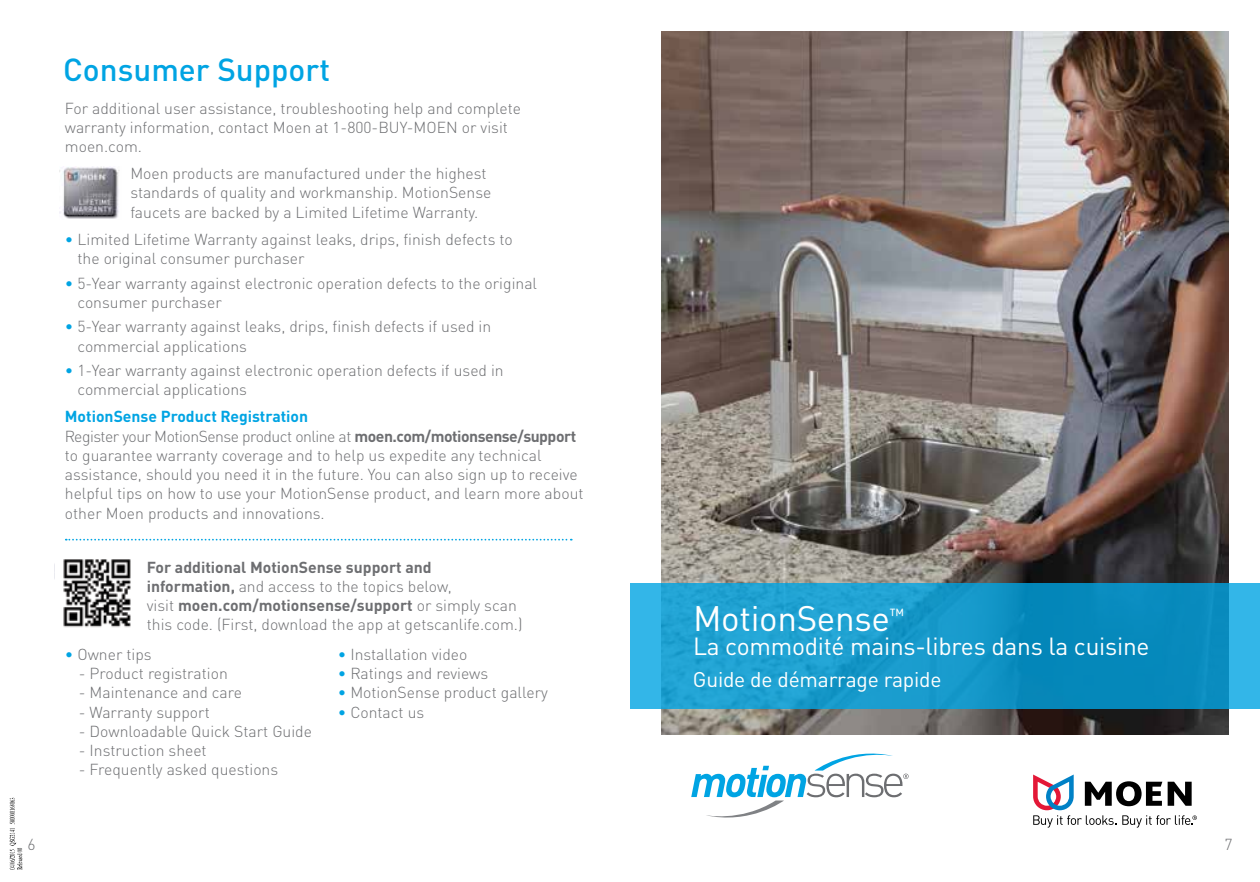
<style>
.page{position:relative;width:1260px;height:882px;background:#fff}
.page>*{position:absolute;margin:0;border:0;box-sizing:border-box;transform-origin:0 0}
.t1{font:35px "DINOT";letter-spacing:-.01em;color:#fff}
.t2{font:500 31.5px "DINOT";color:#00a4e3}
.t3{font:24.5px "DINOT";letter-spacing:-.01em;color:#fff}
.t4{font:21px "DINOT";letter-spacing:-.01em;color:#fff}
.t5{font:300 15.75px/19.2px "DINOT";color:#6d6e71}
.s1{color:#00a4e3}
.s2{font-weight:700;color:#00a4e3}
.s3{font-weight:700}
</style>
<div class="page">
<img style="left:662px;top:32px;width:566px;height:703px">
<img style="left:59px;top:166px;width:61px;height:53px">
<svg style="left:66px;top:539px;width:506px;height:2px"></svg>
<img style="left:54px;top:559px;width:77px;height:69px">
<svg style="left:630px;top:583px;width:630px;height:126px;background:#1699ca"></svg>
<svg style="left:1033px;top:775px;width:164px;height:53px"></svg>
<svg style="left:691px;top:754px;width:218px;height:64px"></svg>
<svg style="left:10px;top:798px;width:12px;height:72px"></svg>
<p class="t5" style="left:27px;top:834px;width:10px">6</p>
<h2 class="t2" style="left:63px;top:49px;width:269px">Consumer Support</h2>
<p class="t5" style="left:65px;top:98px;width:458px">For additional user assistance, troubleshooting help and complete warranty information, contact Moen at 1-800-BUY-MOEN or visit moen.com.</p>
<p class="t5" style="left:130px;top:164px;width:362px">Moen products are manufactured under the highest standards of quality and workmanship. MotionSense faucets are backed by a Limited Lifetime Warranty.</p>
<p class="t5" style="left:78px;top:229px;width:437px;text-indent:-13px"><span class="s1">•</span> Limited Lifetime Warranty against leaks, drips, finish defects to the original consumer purchaser</p>
<p class="t5" style="left:78px;top:273px;width:461px;text-indent:-13px"><span class="s1">•</span> 5-Year warranty against electronic operation defects to the original consumer purchaser</p>
<p class="t5" style="left:78px;top:317px;width:415px;text-indent:-13px"><span class="s1">•</span> 5-Year warranty against leaks, drips, finish defects if used in commercial applications</p>
<p class="t5" style="left:78px;top:361px;width:428px;text-indent:-13px"><span class="s1">•</span> 1-Year warranty against electronic operation defects if used in commercial applications</p>
<p class="t5" style="left:65px;top:407px;width:520px"><span class="s2">MotionSense Product Registration<br></span>Register your MotionSense product online at <span class="s3">moen.com/motionsense/support </span>to guarantee warranty coverage and to help us expedite any technical assistance, should you need it in the future. You can also sign up to receive helpful tips on how to use your MotionSense product, and learn more about other Moen products and innovations.</p>
<p class="t5" style="left:147px;top:557px;width:377px"><span class="s3">For additional MotionSense support and information,</span> and access to the topics below,<br>visit <span class="s3">moen.com/motionsense/support</span> or simply scan this code. (First, download the app at getscanlife.com.)</p>
<p class="t5" style="left:65px;top:644px;width:88px"><span class="s1">•</span> Owner tips</p>
<p class="t5" style="left:79px;top:664px;width:151px">- Product registration</p>
<p class="t5" style="left:79px;top:683px;width:165px">- Maintenance and care</p>
<p class="t5" style="left:79px;top:702px;width:132px">- Warranty support</p>
<p class="t5" style="left:79px;top:721px;width:235px">- Downloadable Quick Start Guide</p>
<p class="t5" style="left:79px;top:741px;width:129px">- Instruction sheet</p>
<p class="t5" style="left:79px;top:760px;width:201px">- Frequently asked questions</p>
<p class="t5" style="left:338px;top:644px;width:131px"><span class="s1">•</span> Installation video</p>
<p class="t5" style="left:338px;top:664px;width:152px"><span class="s1">•</span> Ratings and reviews</p>
<p class="t5" style="left:338px;top:683px;width:212px"><span class="s1">•</span> MotionSense product gallery</p>
<p class="t5" style="left:338px;top:702px;width:88px"><span class="s1">•</span> Contact us</p>
<h1 class="t1" style="left:693px;top:596px;width:213px">MotionSense<sup>™</sup></h1>
<h3 class="t3" style="left:693px;top:631px;width:458px">La commodité mains-libres dans la cuisine</h3>
<h3 class="t4" style="left:693px;top:666px;width:250px">Guide de démarrage rapide</h3>
<p class="t5" style="left:1224px;top:834px;width:10px">7</p>
</div>
